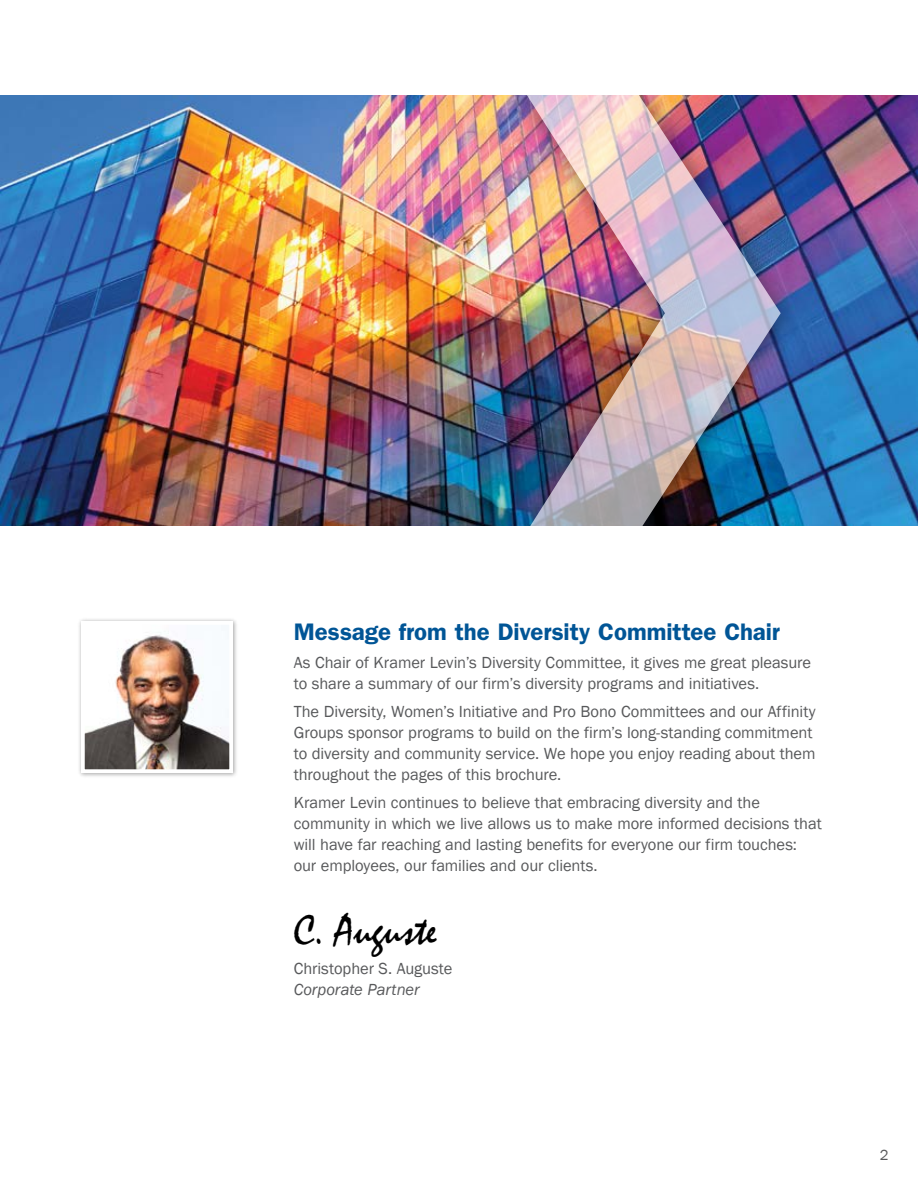
<style>
.page{position:relative;width:918px;height:1188px;background:#fff}
.page>*{position:absolute;margin:0;border:0;box-sizing:border-box;transform-origin:0 0}
.t1{font:43.5px "Mistral";color:#000}
.t2{font:600 24px "Franklin Gothic";color:#005596}
.t3{font:16.5px/21px "Franklin Gothic";letter-spacing:-.005em;color:#58595b}
.t4{font:italic 16.5px "Franklin Gothic";color:#58595b}
.t5{font:15px "Franklin Gothic";color:#58595b}
</style>
<div class="page">
<img style="left:0;top:95px;width:918px;height:431px">
<div style="left:509px;top:73px;width:294px;height:483px;background:#000;opacity:.75"></div>
<img style="left:527px;top:94px;width:254px;height:432px">
<div style="left:0;top:0;width:918px;height:94px;background:#fff"></div>
<div style="left:0;top:526px;width:918px;height:108px;background:#fff"></div>
<div style="left:77px;top:617px;width:161px;height:161px;background:#000;opacity:.37"></div>
<img style="left:86px;top:626px;width:142px;height:142px">
<div style="left:81px;top:621px;width:152px;height:152px;border:4px solid #fff"></div>
<h2 class="t2" style="left:294px;top:618px;width:488px">Message from the Diversity Committee Chair</h2>
<p class="t3" style="left:294px;top:653px;width:519px">As Chair of Kramer Levin’s Diversity Committee, it gives me great pleasure to share a summary of our firm’s diversity programs and initiatives.</p>
<p class="t3" style="left:294px;top:701px;width:523px">The Diversity, Women’s Initiative and Pro Bono Committees and our Affinity Groups sponsor programs to build on the firm’s long-standing commitment to diversity and community service. We hope you enjoy reading about them throughout the pages of this brochure.</p>
<p class="t3" style="left:294px;top:792px;width:530px">Kramer Levin continues to believe that embracing diversity and the community in which we live allows us to make more informed decisions that will have far reaching and lasting benefits for everyone our firm touches: our employees, our families and our clients.</p>
<h1 class="t1" style="left:294px;top:906px;width:145px">C. Auguste</h1>
<p class="t3" style="left:294px;top:959px;width:160px">Christopher S. Auguste</p>
<p class="t4" style="left:294px;top:979px;width:127px">Corporate Partner</p>
<p class="t5" style="left:880px;top:1145px;width:10px">2</p>
</div>
